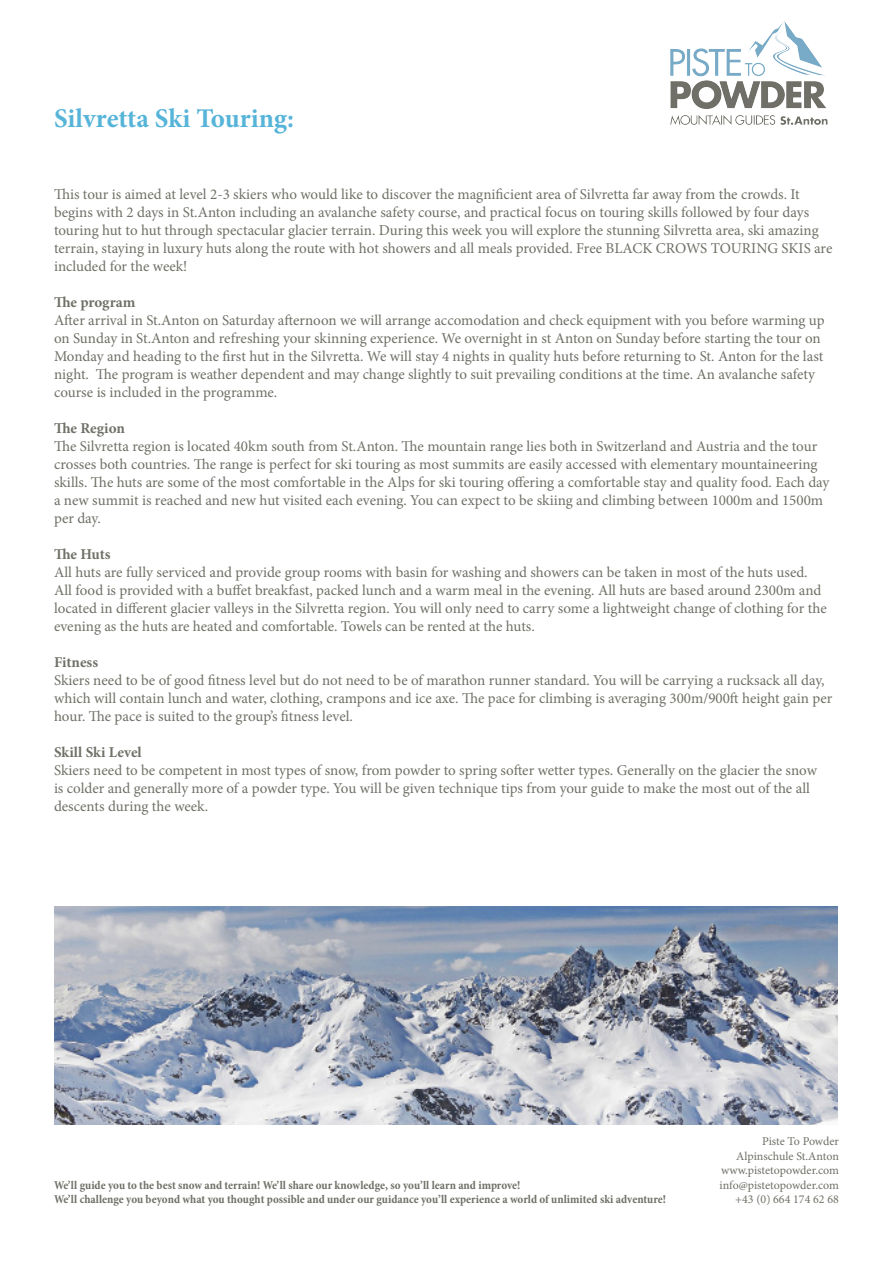
<style>
.page{position:relative;width:893px;height:1263px;background:#fff}
.page>*{position:absolute;margin:0;border:0;box-sizing:border-box;transform-origin:0 0}
.t1{font:700 27px "Minion Pro";color:#56b4d9}
.t2{font:15px/18px "Minion Pro";color:#6f7067}
.t3{font:700 15px "Minion Pro";color:#6f7067}
.t4{font:700 condensed 12px "Minion Pro";color:#6f7067}
.t5{font:12px "Minion Pro";letter-spacing:-.005em;color:#6f7067}
</style>
<div class="page">
<img style="left:670px;top:21px;width:158px;height:104px">
<img style="left:54px;top:907px;width:783px;height:218px">
<p class="t1" style="left:54px;top:99px;width:241px">Silvretta Ski Touring:</p>
<p class="t2" style="left:54px;top:185px;width:780px">This tour is aimed at level 2-3 skiers who would like to discover the magnificient area of Silvretta far away from the crowds. It begins with 2 days in St.Anton including an avalanche safety course, and practical focus on touring skills followed by four days touring hut to hut through spectacular glacier terrain. During this week you will explore the stunning Silvretta area, ski amazing terrain, staying in luxury huts along the route with hot showers and all meals provided. Free BLACK CROWS TOURING SKIS are included for the week!</p>
<p class="t3" style="left:54px;top:292px;width:83px">The program</p>
<p class="t2" style="left:54px;top:311px;width:772px">After arrival in St.Anton on Saturday afternoon we will arrange accomodation and check equipment with you before warming up on Sunday in St.Anton and refreshing your skinning experience. We overnight in st Anton on Sunday before starting the tour on Monday and heading to the first hut in the Silvretta. We will stay 4 nights in quality huts before returning to St. Anton for the last night. The program is weather dependent and may change slightly to suit prevailing conditions at the time. An avalanche safety course is included in the programme.</p>
<p class="t3" style="left:54px;top:418px;width:72px">The Region</p>
<p class="t2" style="left:54px;top:437px;width:777px">The Silvretta region is located 40km south from St.Anton. The mountain range lies both in Switzerland and Austria and the tour crosses both countries. The range is perfect for ski touring as most summits are easily accessed with elementary mountaineering skills. The huts are some of the most comfortable in the Alps for ski touring offering a comfortable stay and quality food. Each day a new summit is reached and new hut visited each evening. You can expect to be skiing and climbing between 1000m and 1500m per day.</p>
<p class="t3" style="left:54px;top:544px;width:58px">The Huts</p>
<p class="t2" style="left:54px;top:563px;width:774px">All huts are fully serviced and provide group rooms with basin for washing and showers can be taken in most of the huts used.<br>All food is provided with a buffet breakfast, packed lunch and a warm meal in the evening. All huts are based around 2300m and located in different glacier valleys in the Silvretta region. You will only need to carry some a lightweight change of clothing for the evening as the huts are heated and comfortable. Towels can be rented at the huts.</p>
<p class="t3" style="left:54px;top:652px;width:46px">Fitness</p>
<p class="t2" style="left:54px;top:671px;width:780px">Skiers need to be of good fitness level but do not need to be of marathon runner standard. You will be carrying a rucksack all day, which will contain lunch and water, clothing, crampons and ice axe. The pace for climbing is averaging 300m/900ft height gain per hour. The pace is suited to the group’s fitness level.</p>
<p class="t3" style="left:54px;top:742px;width:89px">Skill Ski Level</p>
<p class="t2" style="left:54px;top:761px;width:764px">Skiers need to be competent in most types of snow, from powder to spring softer wetter types. Generally on the glacier the snow is colder and generally more of a powder type. You will be given technique tips from your guide to make the most out of the all descents during the week.</p>
<p class="t4" style="left:54px;top:1177px;width:468px">We’ll guide you to the best snow and terrain! We’ll share our knowledge, so you’ll learn and improve!</p>
<p class="t4" style="left:54px;top:1191px;width:613px">We’ll challenge you beyond what you thought possible and under our guidance you’ll experience a world of unlimited ski adventure!</p>
<p class="t5" style="left:762px;top:1133px;width:78px">Piste To Powder</p>
<p class="t5" style="left:736px;top:1148px;width:104px">Alpinschule St.Anton</p>
<p class="t5" style="left:721px;top:1162px;width:119px">www.pistetopowder.com</p>
<p class="t5" style="left:719px;top:1177px;width:121px">info@pistetopowder.com</p>
<p class="t5" style="left:735px;top:1191px;width:105px">+43 (0) 664 174 62 68</p>
</div>
